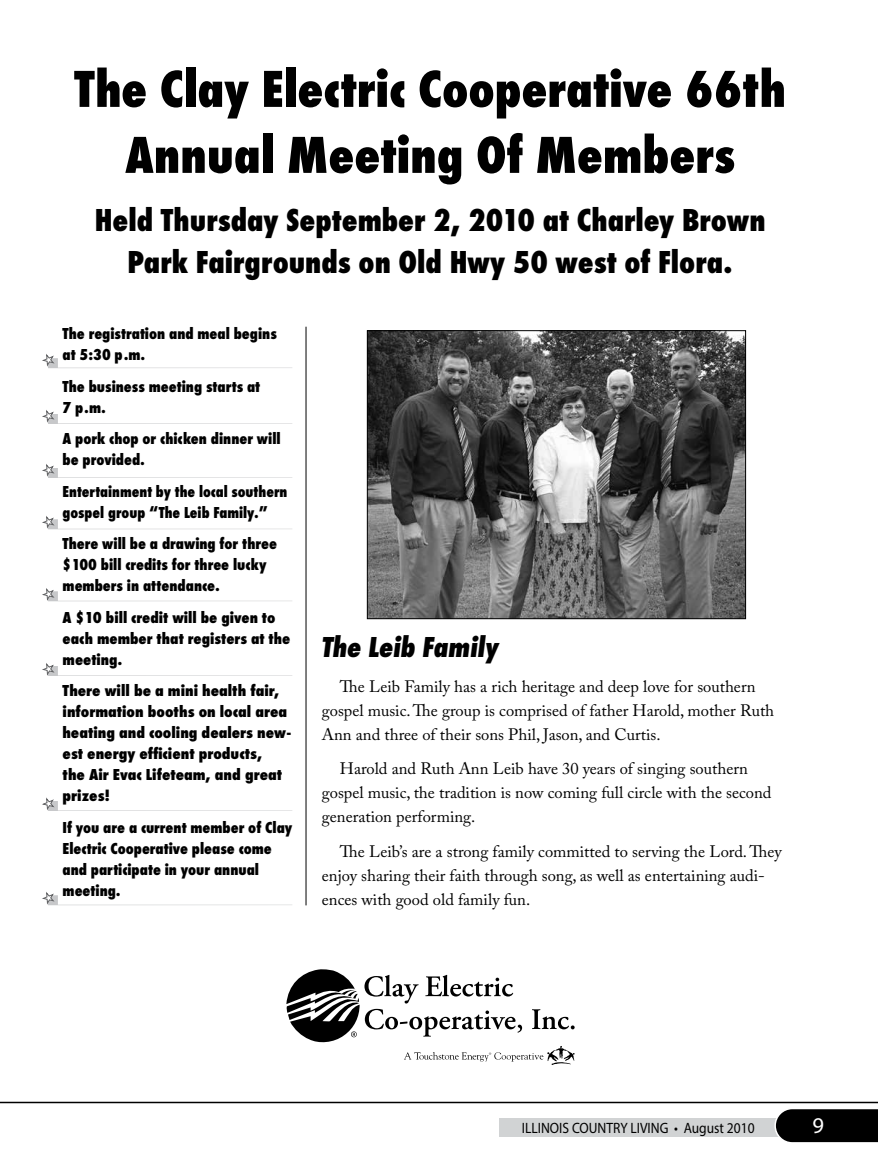
<style>
.page{position:relative;width:878px;height:1161px;background:#fff}
.page>*{position:absolute;margin:0;border:0;box-sizing:border-box;transform-origin:0 0}
.t1{font:800 54px/66px "Futura PT Cond";color:#000;text-align:center}
.t2{font:800 33px/42px "Futura PT Cond";color:#000;text-align:center}
.t3{font:italic 800 30px "Futura PT Cond";color:#000}
.t4{font:22.5px "Myriad Pro";color:#fff}
.t5{font:16.5px/24px "Adobe Caslon Pro";color:#000}
.t6{font:800 16.5px/21px "Futura PT Cond";color:#000}
.t7{font:800 16.5px/21px "Futura PT Cond";color:#000;scale:1.06 1}
.t8{font:15px "Myriad Pro";color:#000;scale:.9 1}
</style>
<div class="page">
<div style="left:499px;top:1118px;width:379px;height:19px;background:#d1d3d4"></div>
<svg style="left:774px;top:1109px;width:104px;height:34px"></svg>
<hr style="left:0;top:1102px;width:878px;height:1px;background:#000">
<hr style="left:306px;top:327px;width:1px;height:578px;background:#000">
<img style="left:369px;top:332px;width:375px;height:285px">
<div style="left:367px;top:330px;width:379px;height:289px;border:1px solid #000"></div>
<svg style="left:42px;top:354px;width:250px;height:14px"></svg>
<svg style="left:42px;top:410px;width:250px;height:14px"></svg>
<svg style="left:42px;top:464px;width:250px;height:14px"></svg>
<svg style="left:42px;top:516px;width:250px;height:13px"></svg>
<svg style="left:42px;top:588px;width:250px;height:14px"></svg>
<svg style="left:42px;top:663px;width:250px;height:13px"></svg>
<svg style="left:42px;top:797px;width:250px;height:14px"></svg>
<svg style="left:42px;top:892px;width:250px;height:13px"></svg>
<svg style="left:286px;top:969px;width:288px;height:96px"></svg>
<h1 class="t1" style="left:74px;top:56px;width:713px">The Clay Electric Cooperative 66th<br>Annual Meeting Of Members</h1>
<h2 class="t2" style="left:95px;top:199px;width:672px">Held Thursday September 2, 2010 at Charley Brown<br>Park Fairgrounds on Old Hwy 50 west of Flora.</h2>
<p class="t6" style="left:63px;top:323px;width:216px">The registration and meal begins at 5:30 p.m.</p>
<p class="t6" style="left:63px;top:376px;width:199px">The business meeting starts at<br>7 p.m.</p>
<p class="t6" style="left:63px;top:428px;width:220px">A pork chop or chicken dinner will be provided.</p>
<p class="t6" style="left:63px;top:481px;width:226px">Entertainment by the local southern gospel group “The Leib Family.”</p>
<p class="t6" style="left:63px;top:533px;width:216px">There will be a drawing for three $100 bill credits for three lucky members in attendance.</p>
<p class="t6" style="left:63px;top:607px;width:229px">A $10 bill credit will be given to each member that registers at the meeting.</p>
<p class="t7" style="left:63px;top:680px;width:218px">There will be a mini health fair, information booths on local area heating and cooling dealers new&shy;est energy efficient products,<br>the Air Evac Lifeteam, and great prizes!</p>
<p class="t6" style="left:63px;top:817px;width:231px">If you are a current member of Clay<br>Electric Cooperative please come and participate in your annual meeting.</p>
<h3 class="t3" style="left:322px;top:629px;width:179px">The Leib Family</h3>
<p class="t5" style="left:322px;top:674px;width:454px;text-indent:18px">The Leib Family has a rich heritage and deep love for southern gospel music. The group is comprised of father Harold, mother Ruth<br>Ann and three of their sons Phil, Jason, and Curtis.</p>
<p class="t5" style="left:322px;top:757px;width:451px;text-indent:18px">Harold and Ruth Ann Leib have 30 years of singing southern gospel music, the tradition is now coming full circle with the second generation performing.</p>
<p class="t5" style="left:322px;top:839px;width:461px;text-indent:18px">The Leib’s are a strong family committed to serving the Lord. They enjoy sharing their faith through song, as well as entertaining audi&shy;ences with good old family fun.</p>
<p class="t8" style="left:522px;top:1119px;width:260px">ILLINOIS COUNTRY LIVING • August 2010</p>
<h3 class="t4" style="left:812px;top:1112px;width:13px">9</h3>
</div>
